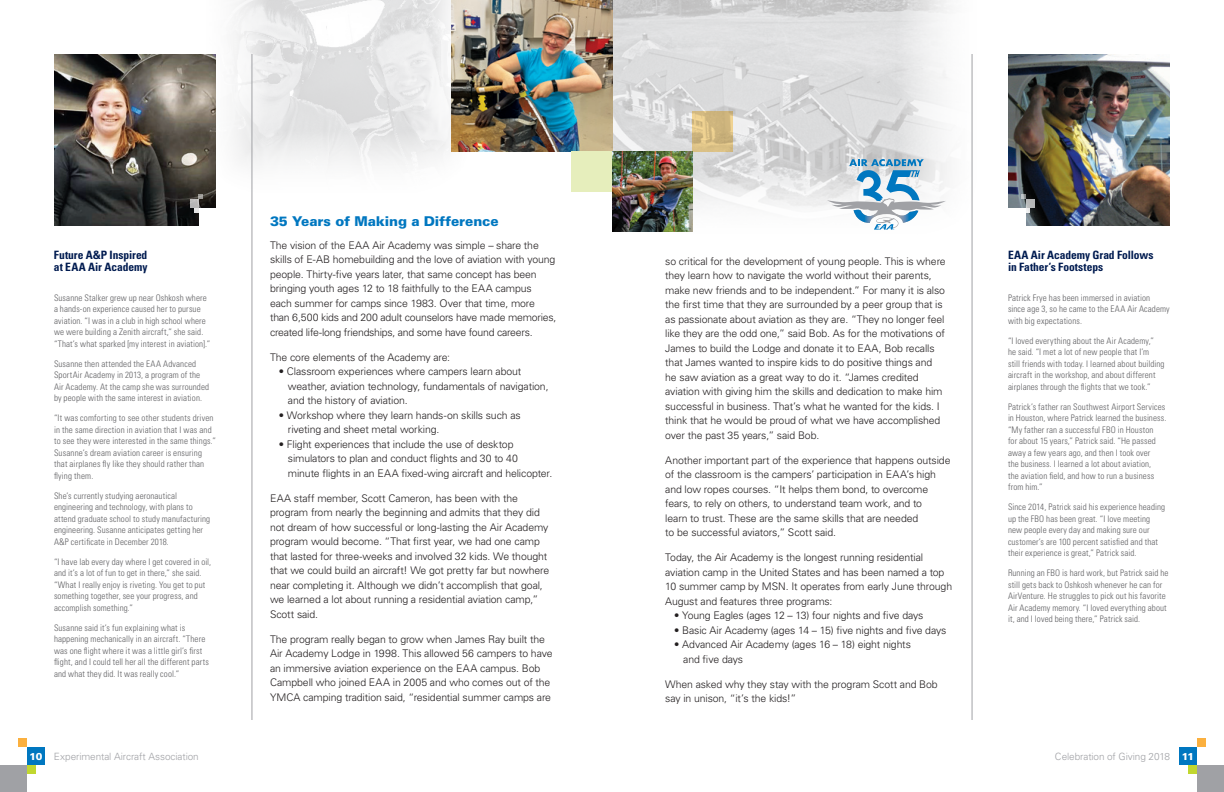
<style>
.page{position:relative;width:1224px;height:792px;background:#fff}
.page>*{position:absolute;margin:0;border:0;box-sizing:border-box;transform-origin:0 0}
.t1{font:900 13.5px "Univers LT Std";letter-spacing:-.01em;color:#0077c0}
.t2{font:700 condensed 11.5px/12.5px "Univers LT Std";letter-spacing:-.005em;color:#001b50}
.t3{font:300 10.5px/14.5px "Univers LT Std";letter-spacing:-.015em;color:#231f20}
.t4{font:300 10px "Univers LT Std";letter-spacing:-.01em;color:#a0a1a5}
.t5{font:300 condensed 9px/11.5px "Univers LT Std";letter-spacing:.01em;color:#5f5f62}
.s1{font-weight:900;color:#fff}
</style>
<div class="page">
<img style="left:612px;top:0;width:360px;height:243px">
<img style="left:233px;top:0;width:218px;height:202px">
<div style="left:0;top:765px;width:27px;height:27px;background:#a0a1a5"></div>
<div style="left:1197px;top:765px;width:27px;height:27px;background:#a0a1a5"></div>
<div style="left:27px;top:765px;width:9px;height:9px;background:#c1d72f"></div>
<div style="left:1188px;top:765px;width:9px;height:9px;background:#c1d72f"></div>
<div style="left:18px;top:738px;width:9px;height:9px;background:#fbb03f"></div>
<div style="left:1197px;top:738px;width:9px;height:9px;background:#fbb03f"></div>
<div style="left:27px;top:747px;width:18px;height:18px;background:#0077c0"></div>
<div style="left:1179px;top:747px;width:18px;height:18px;background:#0077c0"></div>
<hr style="left:972px;top:54px;width:1px;height:666px;background:#a0a1a5">
<hr style="left:252px;top:54px;width:1px;height:666px;background:#a0a1a5">
<img style="left:1008px;top:54px;width:162px;height:171px">
<img style="left:54px;top:54px;width:162px;height:171px">
<div style="left:1008px;top:208px;width:18px;height:18px;background:#fff"></div>
<svg style="left:1026px;top:208px;width:4px;height:4px"></svg>
<svg style="left:1021px;top:194px;width:5px;height:5px"></svg>
<div style="left:1026px;top:199px;width:9px;height:9px;background:#b7b8b8"></div>
<div style="left:199px;top:208px;width:18px;height:18px;background:#fff"></div>
<svg style="left:194px;top:208px;width:5px;height:4px"></svg>
<svg style="left:199px;top:194px;width:4px;height:5px"></svg>
<div style="left:190px;top:199px;width:9px;height:9px;background:#b8b7b6"></div>
<img style="left:451px;top:0;width:161px;height:152px">
<div style="left:572px;top:152px;width:40px;height:40px;background:#e6eebc"></div>
<svg style="left:692px;top:111px;width:40px;height:41px;background:#d5bb82"></svg>
<img style="left:612px;top:152px;width:80px;height:80px">
<svg style="left:827px;top:159px;width:119px;height:71px"></svg>
<p class="t2" style="left:54px;top:249px;width:95px">Future A&amp;P Inspired at EAA Air Academy</p>
<p class="t5" style="left:54px;top:292px;width:158px">Susanne Stalker grew up near Oshkosh where a hands-on experience caused her to pursue aviation. “I was in a club in high school where we were building a Zenith aircraft,” she said. “That’s what sparked [my interest in aviation].”</p>
<p class="t5" style="left:54px;top:358px;width:157px">Susanne then attended the EAA Advanced SportAir Academy in 2013, a program of the Air Academy. At the camp she was surrounded by people with the same interest in aviation.</p>
<p class="t5" style="left:54px;top:412px;width:164px">“It was comforting to see other students driven in the same direction in aviation that I was and to see they were interested in the same things.” Susanne’s dream aviation career is ensuring that airplanes fly like they should rather than flying them.</p>
<p class="t5" style="left:54px;top:490px;width:158px">She’s currently studying aeronautical engineering and technology, with plans to attend graduate school to study manufacturing engineering. Susanne anticipates getting her A&amp;P certificate in December 2018.</p>
<p class="t5" style="left:54px;top:556px;width:159px">“I have lab every day where I get covered in oil, and it’s a lot of fun to get in there,” she said. “What I really enjoy is riveting. You get to put something together, see your progress, and accomplish something.”</p>
<p class="t5" style="left:54px;top:622px;width:156px">Susanne said it’s fun explaining what is happening mechanically in an aircraft. “There was one flight where it was a little girl’s first flight, and I could tell her all the different parts and what they did. It was really cool.”</p>
<p class="t1" style="left:270px;top:212px;width:230px">35 Years of Making a Difference</p>
<p class="t3" style="left:270px;top:238px;width:288px">The vision of the EAA Air Academy was simple – share the skills of E-AB homebuilding and the love of aviation with young people. Thirty-five years later, that same concept has been bringing youth ages 12 to 18 faithfully to the EAA campus each summer for camps since 1983. Over that time, more than 6,500 kids and 200 adult counselors have made memories, created life-long friendships, and some have found careers.</p>
<p class="t3" style="left:270px;top:350px;width:182px">The core elements of the Academy are:</p>
<p class="t3" style="left:288px;top:364px;width:262px;text-indent:-9px">• Classroom experiences where campers learn about weather, aviation technology, fundamentals of navigation, and the history of aviation.</p>
<p class="t3" style="left:288px;top:408px;width:234px;text-indent:-9px">• Workshop where they learn hands-on skills such as riveting and sheet metal working.</p>
<p class="t3" style="left:288px;top:437px;width:266px;text-indent:-9px">• Flight experiences that include the use of desktop simulators to plan and conduct flights and 30 to 40 minute flights in an EAA fixed-wing aircraft and helicopter.</p>
<p class="t3" style="left:270px;top:491px;width:281px">EAA staff member, Scott Cameron, has been with the program from nearly the beginning and admits that they did not dream of how successful or long-lasting the Air Academy program would become. “That first year, we had one camp that lasted for three-weeks and involved 32 kids. We thought that we could build an aircraft! We got pretty far but nowhere near completing it. Although we didn’t accomplish that goal, we learned a lot about running a residential aviation camp,” Scott said.</p>
<p class="t3" style="left:270px;top:632px;width:284px">The program really began to grow when James Ray built the Air Academy Lodge in 1998. This allowed 56 campers to have an immersive aviation experience on the EAA campus. Bob Campbell who joined EAA in 2005 and who comes out of the YMCA camping tradition said, “residential summer camps are</p>
<p class="t3" style="left:665px;top:254px;width:282px">so critical for the development of young people. This is where they learn how to navigate the world without their parents, make new friends and to be independent.” For many it is also the first time that they are surrounded by a peer group that is as passionate about aviation as they are. “They no longer feel like they are the odd one,” said Bob. As for the motivations of James to build the Lodge and donate it to EAA, Bob recalls that James wanted to inspire kids to do positive things and he saw aviation as a great way to do it. “James credited aviation with giving him the skills and dedication to make him successful in business. That’s what he wanted for the kids. I think that he would be proud of what we have accomplished over the past 35 years,” said Bob.</p>
<p class="t3" style="left:665px;top:453px;width:287px">Another important part of the experience that happens outside of the classroom is the campers’ participation in EAA’s high and low ropes courses. “It helps them bond, to overcome fears, to rely on others, to understand team work, and to<br>learn to trust. These are the same skills that are needed<br>to be successful aviators,” Scott said.</p>
<p class="t3" style="left:665px;top:550px;width:288px">Today, the Air Academy is the longest running residential aviation camp in the United States and has been named a top 10 summer camp by MSN. It operates from early June through August and features three programs:</p>
<p class="t3" style="left:674px;top:608px;width:251px">• Young Eagles (ages 12 – 13) four nights and five days</p>
<p class="t3" style="left:674px;top:623px;width:274px">• Basic Air Academy (ages 14 – 15) five nights and five days</p>
<p class="t3" style="left:683px;top:637px;width:229px;text-indent:-9px">• Advanced Air Academy (ages 16 – 18) eight nights and five days</p>
<p class="t3" style="left:665px;top:677px;width:274px">When asked why they stay with the program Scott and Bob say in unison, “it’s the kids!”</p>
<p class="t2" style="left:1008px;top:249px;width:147px">EAA Air Academy Grad Follows in Father’s Footsteps</p>
<p class="t5" style="left:1008px;top:292px;width:163px">Patrick Frye has been immersed in aviation<br>since age 3, so he came to the EAA Air Academy with big expectations.</p>
<p class="t5" style="left:1008px;top:335px;width:158px">“I loved everything about the Air Academy,”<br>he said. “I met a lot of new people that I’m<br>still friends with today. I learned about building aircraft in the workshop, and about different airplanes through the flights that we took.”</p>
<p class="t5" style="left:1008px;top:401px;width:160px">Patrick’s father ran Southwest Airport Services in Houston, where Patrick learned the business. “My father ran a successful FBO in Houston<br>for about 15 years,” Patrick said. “He passed away a few years ago, and then I took over<br>the business. I learned a lot about aviation,<br>the aviation field, and how to run a business from him.”</p>
<p class="t5" style="left:1008px;top:501px;width:159px">Since 2014, Patrick said his experience heading up the FBO has been great. “I love meeting new people every day and making sure our customer’s are 100 percent satisfied and that their experience is great,” Patrick said.</p>
<p class="t5" style="left:1008px;top:567px;width:162px">Running an FBO is hard work, but Patrick said he still gets back to Oshkosh whenever he can for AirVenture. He struggles to pick out his favorite Air Academy memory. “I loved everything about it, and I loved being there,” Patrick said.</p>
<p class="t4" style="left:30px;top:750px;width:171px"><span class="s1">10</span> Experimental Aircraft Association</p>
<p class="t4" style="left:1055px;top:750px;width:141px">Celebration of Giving 2018 <span class="s1">11</span></p>
</div>
